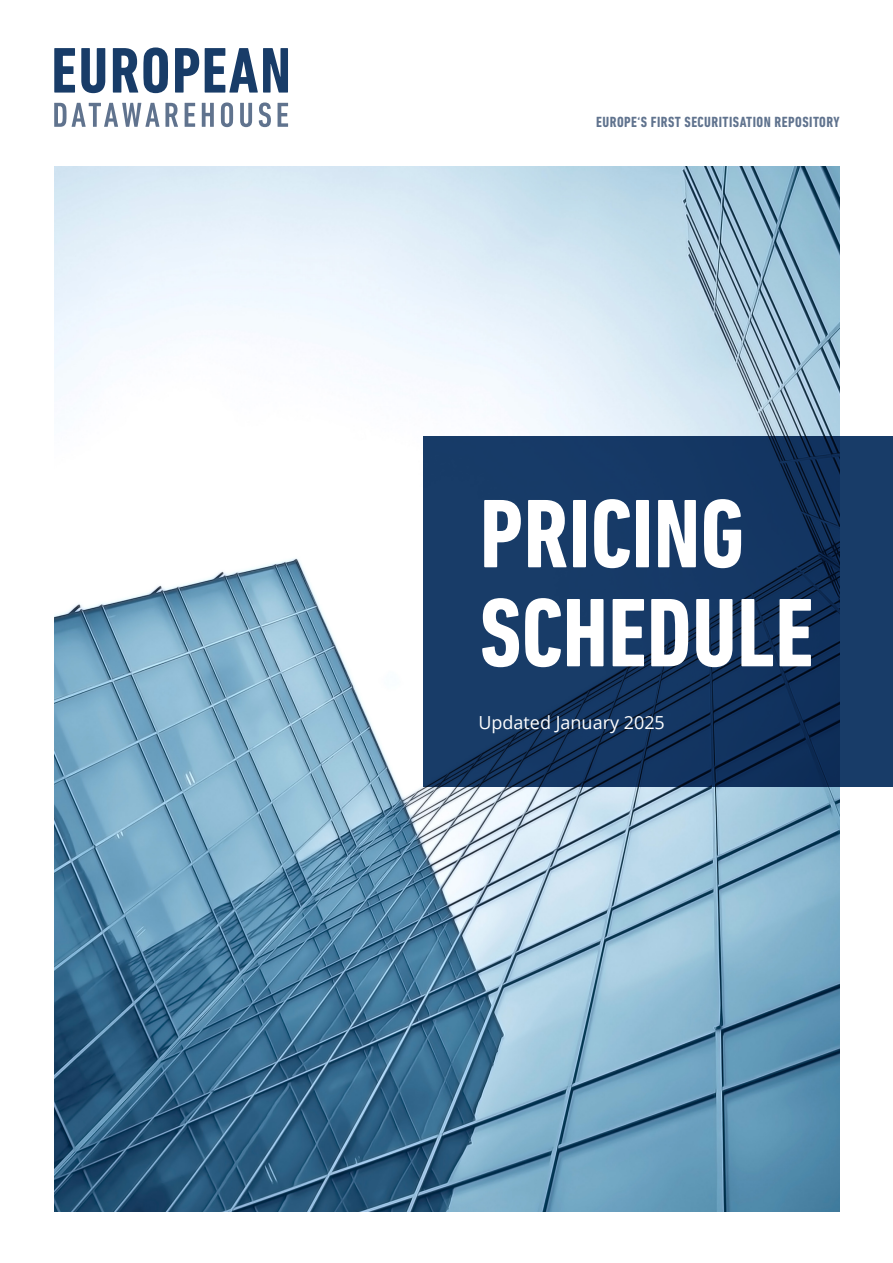
<style>
.page{position:relative;width:893px;height:1263px;background:#fff}
.page>*{position:absolute;margin:0;border:0;box-sizing:border-box;transform-origin:0 0}
.Title_Big{font:700 condensed 99px/99px "DIN Next LT Pro";color:#fff}
.Sidenotes{font:18px "Open Sans";color:#fff}
.t1{font:700 condensed 15px "DIN Next LT Pro";letter-spacing:.03em;color:#60738e}
</style>
<div class="page">
<img style="left:54px;top:166px;width:785px;height:1046px">
<div style="left:424px;top:437px;width:469px;height:350px;background:#183c68"></div>
<svg style="left:54px;top:48px;width:21px;height:45px"></svg>
<svg style="left:81px;top:48px;width:24px;height:45px"></svg>
<svg style="left:113px;top:47px;width:55px;height:46px"></svg>
<svg style="left:175px;top:48px;width:24px;height:45px"></svg>
<svg style="left:205px;top:48px;width:83px;height:45px"></svg>
<svg style="left:54px;top:103px;width:105px;height:24px"></svg>
<svg style="left:165px;top:103px;width:13px;height:24px"></svg>
<svg style="left:185px;top:103px;width:10px;height:24px"></svg>
<svg style="left:202px;top:103px;width:12px;height:24px"></svg>
<svg style="left:221px;top:102px;width:12px;height:25px"></svg>
<svg style="left:240px;top:103px;width:12px;height:24px"></svg>
<svg style="left:259px;top:102px;width:12px;height:25px"></svg>
<svg style="left:278px;top:103px;width:10px;height:24px"></svg>
<p class="t1" style="left:596px;top:114px;width:245px">EUROPE‘S FIRST SECURITISATION REPOSITORY</p>
<p class="Title_Big" style="left:480px;top:484px;width:335px">PRICING<br>SCHEDULE</p>
<p class="Sidenotes" style="left:478px;top:710px;width:188px">Updated January 2025</p>
</div>
